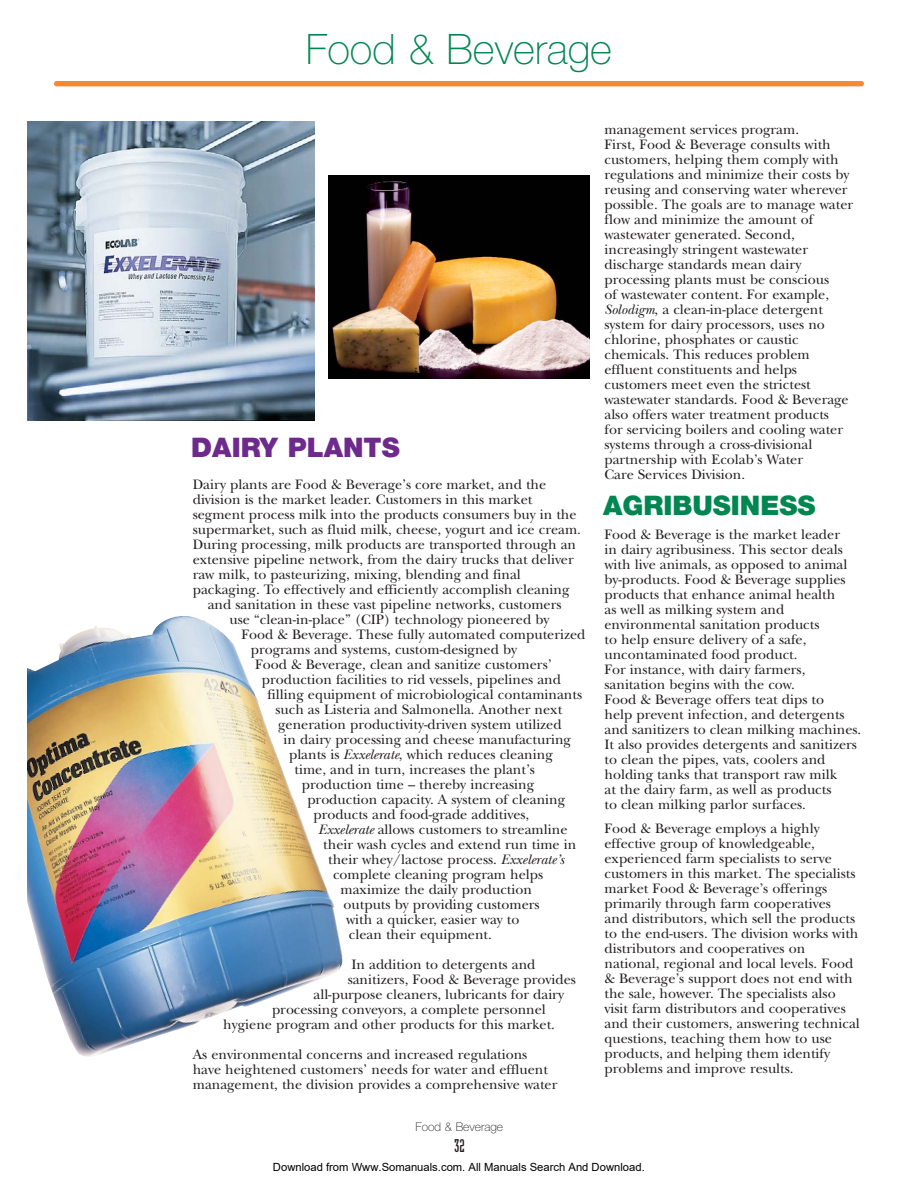
<style>
.page{position:relative;width:918px;height:1188px;background:#fff}
.page>*{position:absolute;margin:0;border:0;box-sizing:border-box;transform-origin:0 0}
.t1{font:100 42px "Helvetica Neue";color:#008751}
.t2{font:900 27px "Helvetica Neue";color:#008751}
.t3{font:900 27px "Helvetica Neue";color:#6e298d}
.t4{font:18px "Industria Solid";color:#231f20}
.t5{font:14.25px/15px "New Baskerville";color:#231f20}
.t6{font:100 12px "Helvetica Neue";color:#231f20}
.t7{font:11.25px "Arial";color:#000}
.s1{font-style:italic}
</style>
<div class="page">
<div style="left:54px;top:81px;width:810px;height:5px;background:#f68932;border-radius:3px"></div>
<img style="left:27px;top:122px;width:288px;height:299px">
<img style="left:328px;top:176px;width:262px;height:203px">
<img style="left:27px;top:616px;width:316px;height:441px">
<h1 class="t1" style="left:306px;top:34px;width:308px">Food &amp; Beverage</h1>
<h2 class="t3" style="left:191px;top:438px;width:210px">DAIRY PLANTS</h2>
<p class="t5" style="left:193px;top:478px;width:355px">Dairy plants are Food &amp; Beverage’s core market, and the</p>
<p class="t5" style="left:193px;top:493px;width:341px">division is the market leader. Customers in this market</p>
<p class="t5" style="left:193px;top:508px;width:385px">segment process milk into the products consumers buy in the</p>
<p class="t5" style="left:193px;top:523px;width:390px">supermarket, such as fluid milk, cheese, yogurt and ice cream.</p>
<p class="t5" style="left:193px;top:538px;width:385px">During processing, milk products are transported through an</p>
<p class="t5" style="left:193px;top:553px;width:383px">extensive pipeline network, from the dairy trucks that deliver</p>
<p class="t5" style="left:193px;top:568px;width:330px">raw milk, to pasteurizing, mixing, blending and final</p>
<p class="t5" style="left:193px;top:583px;width:378px">packaging. To effectively and efficiently accomplish cleaning</p>
<p class="t5" style="left:208px;top:598px;width:355px">and sanitation in these vast pipeline networks, customers</p>
<p class="t5" style="left:230px;top:613px;width:321px">use “clean-in-place” (CIP) technology pioneered by</p>
<p class="t5" style="left:242px;top:628px;width:345px">Food &amp; Beverage. These fully automated computerized</p>
<p class="t5" style="left:251px;top:643px;width:268px">programs and systems, custom-designed by</p>
<p class="t5" style="left:255px;top:658px;width:298px">Food &amp; Beverage, clean and sanitize customers’</p>
<p class="t5" style="left:262px;top:673px;width:301px">production facilities to rid vessels, pipelines and</p>
<p class="t5" style="left:267px;top:688px;width:316px">filling equipment of microbiological contaminants</p>
<p class="t5" style="left:275px;top:703px;width:288px">such as Listeria and Salmonella. Another next</p>
<p class="t5" style="left:278px;top:718px;width:285px">generation productivity-driven system utilized</p>
<p class="t5" style="left:284px;top:733px;width:289px">in dairy processing and cheese manufacturing</p>
<p class="t5" style="left:289px;top:748px;width:265px">plants is <span class="s1">Exxelerate</span>, which reduces cleaning</p>
<p class="t5" style="left:295px;top:763px;width:242px">time, and in turn, increases the plant’s</p>
<p class="t5" style="left:302px;top:778px;width:234px">production time – thereby increasing</p>
<p class="t5" style="left:307px;top:793px;width:259px">production capacity. A system of cleaning</p>
<p class="t5" style="left:313px;top:808px;width:217px">products and food-grade additives,</p>
<p class="t5" style="left:318px;top:823px;width:251px"><span class="s1">Exxelerate</span> allows customers to streamline</p>
<p class="t5" style="left:323px;top:838px;width:255px">their wash cycles and extend run time in</p>
<p class="t5" style="left:328px;top:853px;width:238px">their whey/lactose process. <span class="s1">Exxelerate’s</span></p>
<p class="t5" style="left:333px;top:868px;width:212px">complete cleaning program helps</p>
<p class="t5" style="left:341px;top:883px;width:193px">maximize the daily production</p>
<p class="t5" style="left:344px;top:898px;width:197px">outputs by providing customers</p>
<p class="t5" style="left:346px;top:913px;width:175px">with a quicker, easier way to</p>
<p class="t5" style="left:349px;top:928px;width:144px">clean their equipment.</p>
<p class="t5" style="left:351px;top:958px;width:186px">In addition to detergents and</p>
<p class="t5" style="left:348px;top:973px;width:230px">sanitizers, Food &amp; Beverage provides</p>
<p class="t5" style="left:314px;top:988px;width:252px">all-purpose cleaners, lubricants for dairy</p>
<p class="t5" style="left:272px;top:1003px;width:275px">processing conveyors, a complete personnel</p>
<p class="t5" style="left:223px;top:1018px;width:333px">hygiene program and other products for this market.</p>
<p class="t5" style="left:193px;top:1048px;width:366px">As environmental concerns and increased regulations have heightened customers’ needs for water and effluent management, the division provides a comprehensive water</p>
<p class="t6" style="left:416px;top:1122px;width:89px">Food &amp; Beverage</p>
<p class="t4" style="left:454px;top:1139px;width:12px">32</p>
<p class="t5" style="left:604px;top:124px;width:250px">management services program.<br>First, Food &amp; Beverage consults with customers, helping them comply with regulations and minimize their costs by reusing and conserving water wherever possible. The goals are to manage water flow and minimize the amount of wastewater generated. Second, increasingly stringent wastewater discharge standards mean dairy processing plants must be conscious<br>of wastewater content. For example, <span class="s1">Solodigm</span>, a clean-in-place detergent system for dairy processors, uses no chlorine, phosphates or caustic chemicals. This reduces problem effluent constituents and helps customers meet even the strictest wastewater standards. Food &amp; Beverage also offers water treatment products<br>for servicing boilers and cooling water systems through a cross-divisional partnership with Ecolab’s Water<br>Care Services Division.</p>
<h2 class="t2" style="left:603px;top:495px;width:214px">AGRIBUSINESS</h2>
<p class="t5" style="left:604px;top:529px;width:258px">Food &amp; Beverage is the market leader<br>in dairy agribusiness. This sector deals with live animals, as opposed to animal by-products. Food &amp; Beverage supplies products that enhance animal health<br>as well as milking system and environmental sanitation products<br>to help ensure delivery of a safe, uncontaminated food product.<br>For instance, with dairy farmers, sanitation begins with the cow.<br>Food &amp; Beverage offers teat dips to<br>help prevent infection, and detergents and sanitizers to clean milking machines.<br>It also provides detergents and sanitizers to clean the pipes, vats, coolers and holding tanks that transport raw milk<br>at the dairy farm, as well as products<br>to clean milking parlor surfaces.</p>
<p class="t5" style="left:604px;top:823px;width:257px">Food &amp; Beverage employs a highly effective group of knowledgeable, experienced farm specialists to serve customers in this market. The specialists market Food &amp; Beverage’s offerings primarily through farm cooperatives<br>and distributors, which sell the products to the end-users. The division works with distributors and cooperatives on national, regional and local levels. Food &amp; Beverage’s support does not end with the sale, however. The specialists also visit farm distributors and cooperatives and their customers, answering technical questions, teaching them how to use products, and helping them identify problems and improve results.</p>
<p class="t7" style="left:273px;top:1160px;width:373px">Download from Www.Somanuals.com. All Manuals Search And Download.</p>
</div>
